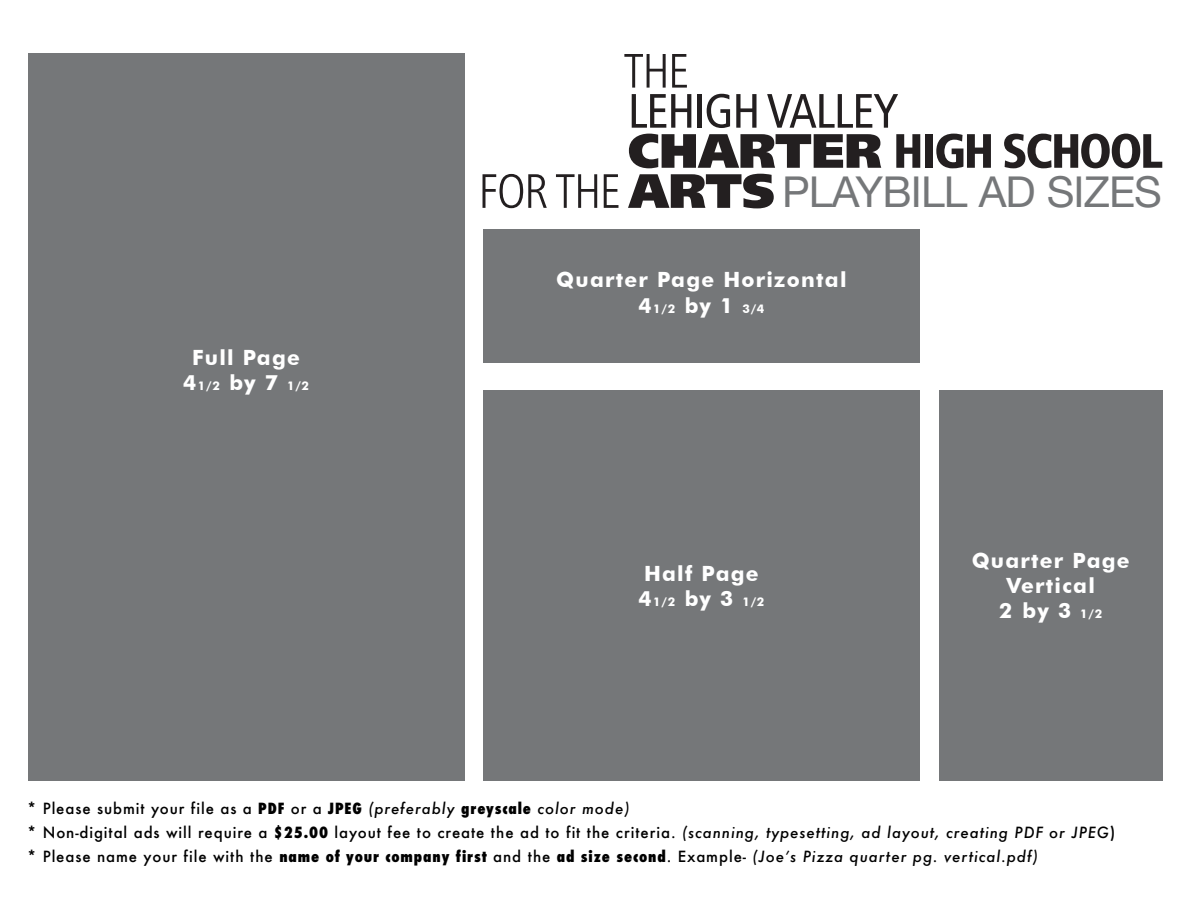
<style>
.page{position:relative;width:1188px;height:918px;background:#fff}
.page>*{position:absolute;margin:0;border:0;box-sizing:border-box;transform-origin:0 0}
.t1{font:42.75px "Helvetica Neue";letter-spacing:-.02em;color:#757779}
.t2{font:700 21px "Futura BT";letter-spacing:.06em;color:#fff}
.t3{font:500 15px "Futura";letter-spacing:.06em;color:#000}
.t4{font:700 12px "Futura BT";color:#fff}
.s1{font-size:21px}
.s2{font-size:12px}
.s3{font-weight:800;font-stretch:condensed}
.s4{font-style:italic}
</style>
<div class="page">
<svg style="left:632px;top:94px;width:59px;height:34px"></svg>
<hr style="left:698px;top:94px;width:4px;height:34px;background:#231f20">
<svg style="left:707px;top:94px;width:23px;height:34px"></svg>
<svg style="left:736px;top:94px;width:21px;height:34px"></svg>
<svg style="left:767px;top:94px;width:131px;height:34px"></svg>
<svg style="left:624px;top:54px;width:42px;height:34px"></svg>
<svg style="left:672px;top:54px;width:15px;height:34px"></svg>
<svg style="left:629px;top:134px;width:252px;height:34px"></svg>
<svg style="left:896px;top:134px;width:24px;height:34px"></svg>
<div style="left:925px;top:134px;width:8px;height:34px;background:#231f20"></div>
<svg style="left:936px;top:134px;width:55px;height:34px"></svg>
<svg style="left:1004px;top:134px;width:158px;height:34px"></svg>
<svg style="left:628px;top:174px;width:146px;height:34px"></svg>
<svg style="left:483px;top:174px;width:64px;height:34px"></svg>
<svg style="left:556px;top:174px;width:41px;height:34px"></svg>
<svg style="left:604px;top:174px;width:14px;height:34px"></svg>
<div style="left:28px;top:53px;width:436px;height:728px;background:#757779"></div>
<div style="left:483px;top:229px;width:437px;height:133px;background:#757779"></div>
<div style="left:483px;top:390px;width:437px;height:391px;background:#757779"></div>
<div style="left:939px;top:390px;width:223px;height:390px;background:#757779"></div>
<p class="t1" style="left:782px;top:166px;width:381px">PLAYBILL AD SIZES</p>
<p class="t2" style="left:192px;top:344px;width:109px">Full Page</p>
<p class="t4" style="left:183px;top:378px;width:127px"><span class="s1">4</span>1/2 <span class="s1">by 7</span> 1/2</p>
<p class="t2" style="left:556px;top:267px;width:292px">Quarter Page Horizontal</p>
<p class="t4" style="left:638px;top:301px;width:127px"><span class="s1">4</span>1/2 <span class="s1">by 1</span> 3/4</p>
<p class="t2" style="left:644px;top:560px;width:116px">Half Page</p>
<p class="t4" style="left:638px;top:594px;width:127px"><span class="s1">4</span>1/2 <span class="s1">by 3</span> 1/2</p>
<p class="t2" style="left:972px;top:548px;width:160px">Quarter Page</p>
<p class="t2" style="left:1006px;top:573px;width:90px">Vertical</p>
<p class="t2" style="left:999px;top:598px;width:104px">2 by 3 <span class="s2">1/2</span></p>
<p class="t3" style="left:27px;top:799px;width:604px">* Please submit your file as a <span class="s3">PDF</span> or a <span class="s3">JPEG</span> <span class="s4">(preferably</span> <span class="s3">greyscale</span> <span class="s4">color mode)</span></p>
<p class="t3" style="left:27px;top:823px;width:1090px">* Non-digital ads will require a <span class="s3">$25.00</span> layout fee to create the ad to fit the criteria. <span class="s4">(scanning, typesetting, ad layout, creating PDF or JPEG</span>)</p>
<p class="t3" style="left:27px;top:847px;width:1012px">* Please name your file with the <span class="s3">name of your company first</span> and the <span class="s3">ad size second</span>. Example- <span class="s4">(Joe’s Pizza quarter pg. vertical.pdf)</span></p>
</div>
